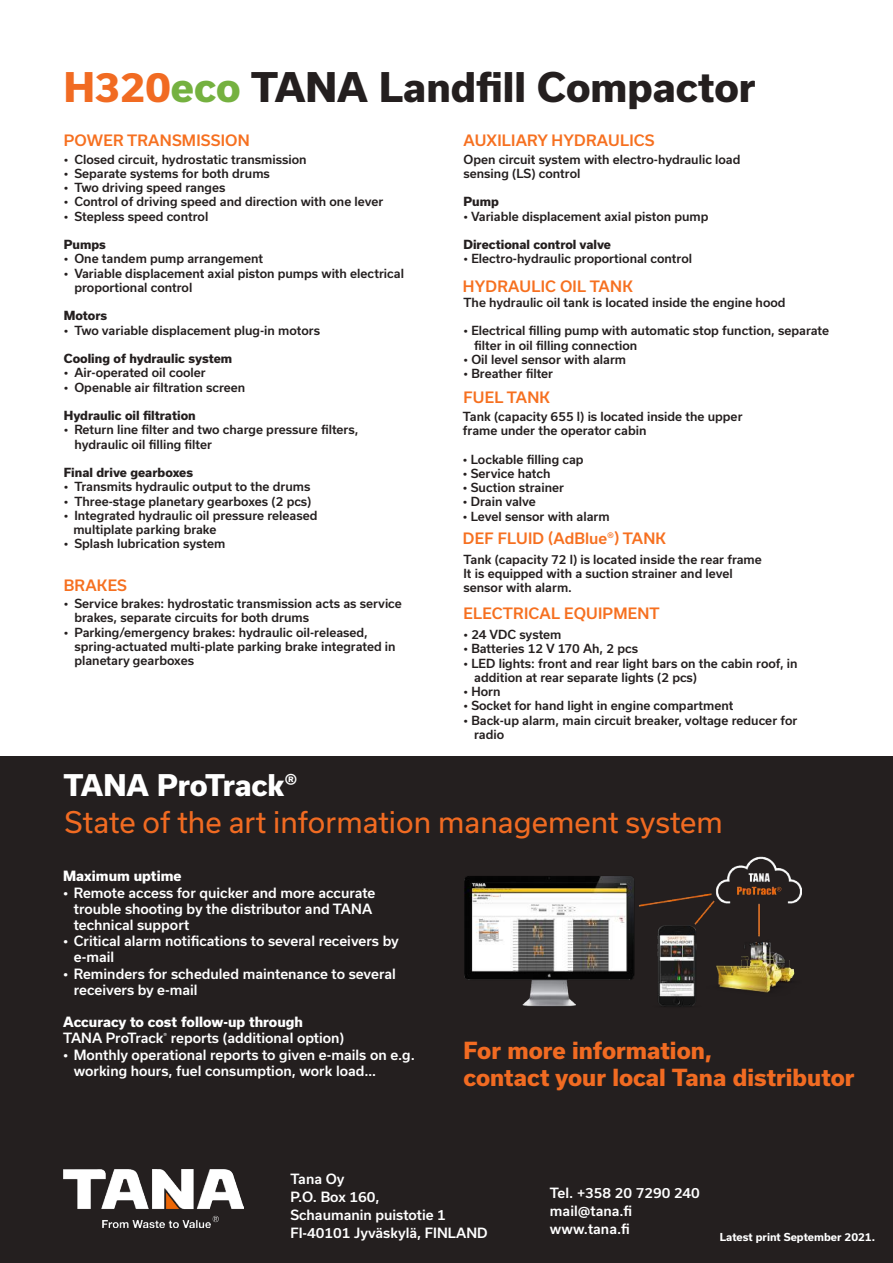
<style>
.page{position:relative;width:893px;height:1263px;background:#fff}
.page>*{position:absolute;margin:0;border:0;box-sizing:border-box;transform-origin:0 0}
.t1{font:800 39px "Usual";color:#241f1f}
.t2{font:28.5px "Usual";color:#f16b22}
.t3{font:800 28.5px "Usual";letter-spacing:-.01em;color:#fff}
.t4{font:800 22.5px/27px "Usual";color:#f16b22}
.t5{font:500 15px "Usual";letter-spacing:.015em;color:#f67020}
.t6{font:500 13.5px/16.2px "Usual";color:#fff}
.t7{font:800 13.5px "Usual";color:#fff}
.t8{font:500 12px/14.2px "Usual";color:#241f1f}
.t9{font:800 12px "Usual";color:#241f1f}
.t10{font:700 10.5px "Usual";color:#fff}
.s1{color:#f16b22}
.s2{color:#75b140}
.s3{font-weight:800}
</style>
<div class="page">
<div style="left:0;top:756px;width:893px;height:507px;background:#241f1f"></div>
<img style="left:465px;top:853px;width:336px;height:156px">
<img style="left:63px;top:1169px;width:180px;height:59px">
<h1 class="t1" style="left:64px;top:64px;width:693px"><span class="s1">H320</span><span class="s2">eco</span> TANA Landfill Compactor</h1>
<p class="t5" style="left:64px;top:131px;width:188px">POWER TRANSMISSION</p>
<p class="t5" style="left:463px;top:131px;width:193px">AUXILIARY HYDRAULICS</p>
<p class="t8" style="left:64px;top:152px;width:244px">• Closed circuit, hydrostatic transmission</p>
<p class="t8" style="left:64px;top:166px;width:208px">• Separate systems for both drums</p>
<p class="t8" style="left:64px;top:180px;width:163px">• Two driving speed ranges</p>
<p class="t8" style="left:64px;top:195px;width:321px">• Control of driving speed and direction with one lever</p>
<p class="t8" style="left:64px;top:209px;width:146px">• Stepless speed control</p>
<p class="t9" style="left:64px;top:238px;width:44px">Pumps</p>
<p class="t8" style="left:64px;top:252px;width:201px">• One tandem pump arrangement</p>
<p class="t8" style="left:74px;top:266px;width:331px;text-indent:-11px">• Variable displacement axial piston pumps with electrical proportional control</p>
<p class="t9" style="left:64px;top:309px;width:45px">Motors</p>
<p class="t8" style="left:64px;top:323px;width:258px">• Two variable displacement plug-in motors</p>
<p class="t9" style="left:64px;top:352px;width:170px">Cooling of hydraulic system</p>
<p class="t8" style="left:64px;top:366px;width:144px">• Air-operated oil cooler</p>
<p class="t8" style="left:64px;top:380px;width:183px">• Openable air filtration screen</p>
<p class="t9" style="left:64px;top:409px;width:133px">Hydraulic oil filtration</p>
<p class="t8" style="left:74px;top:423px;width:286px;text-indent:-11px">• Return line filter and two charge pressure filters, hydraulic oil filling filter</p>
<p class="t9" style="left:64px;top:466px;width:131px">Final drive gearboxes</p>
<p class="t8" style="left:64px;top:480px;width:248px">• Transmits hydraulic output to the drums</p>
<p class="t8" style="left:64px;top:494px;width:249px">• Three-stage planetary gearboxes (2 pcs)</p>
<p class="t8" style="left:73px;top:508px;width:246px;text-indent:-10px">• Integrated hydraulic oil pressure released multiplate parking brake</p>
<p class="t8" style="left:64px;top:537px;width:163px">• Splash lubrication system</p>
<p class="t5" style="left:64px;top:576px;width:65px">BRAKES</p>
<p class="t8" style="left:74px;top:596px;width:329px;text-indent:-11px">• Service brakes: hydrostatic transmission acts as service brakes, separate circuits for both drums</p>
<p class="t8" style="left:74px;top:625px;width:323px;text-indent:-11px">• Parking/emergency brakes: hydraulic oil-released, spring-actuated multi-plate parking brake integrated in planetary gearboxes</p>
<p class="t8" style="left:463px;top:152px;width:278px">Open circuit system with electro-hydraulic load sensing (LS) control</p>
<p class="t9" style="left:463px;top:195px;width:37px">Pump</p>
<p class="t8" style="left:463px;top:209px;width:247px">• Variable displacement axial piston pump</p>
<p class="t9" style="left:463px;top:238px;width:149px">Directional control valve</p>
<p class="t8" style="left:463px;top:252px;width:230px">• Electro-hydraulic proportional control</p>
<p class="t8" style="left:463px;top:295px;width:324px">The hydraulic oil tank is located inside the engine hood</p>
<p class="t8" style="left:474px;top:324px;width:357px;text-indent:-11px">• Electrical filling pump with automatic stop function, separate filter in oil filling connection</p>
<p class="t8" style="left:463px;top:352px;width:164px">• Oil level sensor with alarm</p>
<p class="t8" style="left:463px;top:366px;width:91px">• Breather filter</p>
<p class="t5" style="left:463px;top:277px;width:171px">HYDRAULIC OIL TANK</p>
<p class="t5" style="left:463px;top:389px;width:88px">FUEL TANK</p>
<p class="t8" style="left:463px;top:409px;width:281px">Tank (capacity 655 l) is located inside the upper frame under the operator cabin</p>
<p class="t8" style="left:463px;top:452px;width:122px">• Lockable filling cap</p>
<p class="t8" style="left:463px;top:466px;width:89px">• Service hatch</p>
<p class="t8" style="left:463px;top:480px;width:103px">• Suction strainer</p>
<p class="t8" style="left:463px;top:495px;width:74px">• Drain valve</p>
<p class="t8" style="left:463px;top:509px;width:148px">• Level sensor with alarm</p>
<p class="t8" style="left:463px;top:552px;width:300px">Tank (capacity 72 l) is located inside the rear frame<br>It is equipped with a suction strainer and level sensor with alarm.</p>
<p class="t8" style="left:463px;top:627px;width:100px">• 24 VDC system</p>
<p class="t8" style="left:463px;top:642px;width:176px">• Batteries 12 V 170 Ah, 2 pcs</p>
<p class="t8" style="left:474px;top:656px;width:325px;text-indent:-11px">• LED lights: front and rear light bars on the cabin roof, in addition at rear separate lights (2 pcs)</p>
<p class="t8" style="left:463px;top:684px;width:38px">• Horn</p>
<p class="t8" style="left:463px;top:699px;width:271px">• Socket for hand light in engine compartment</p>
<p class="t8" style="left:474px;top:713px;width:325px;text-indent:-11px">• Back-up alarm, main circuit breaker, voltage reducer for radio</p>
<p class="t5" style="left:463px;top:530px;width:205px">DEF FLUID (AdBlue®) TANK</p>
<p class="t5" style="left:463px;top:605px;width:198px">ELECTRICAL EQUIPMENT</p>
<h2 class="t3" style="left:63px;top:769px;width:236px">TANA ProTrack®</h2>
<h2 class="t2" style="left:65px;top:806px;width:660px">State of the art information management system</h2>
<p class="t7" style="left:63px;top:868px;width:120px">Maximum uptime</p>
<p class="t6" style="left:74px;top:884px;width:303px;text-indent:-11px">• Remote access for quicker and more accurate trouble shooting by the distributor and TANA technical support</p>
<p class="t6" style="left:74px;top:933px;width:327px;text-indent:-11px">• Critical alarm notifications to several receivers by e-mail</p>
<p class="t6" style="left:74px;top:965px;width:323px;text-indent:-11px">• Reminders for scheduled maintenance to several receivers by e-mail</p>
<p class="t6" style="left:63px;top:1014px;width:283px"><span class="s3">Accuracy to cost follow-up through<br></span>TANA ProTrack<sup>®</sup> reports (additional option)</p>
<p class="t6" style="left:74px;top:1046px;width:343px;text-indent:-11px">• Monthly operational reports to given e-mails on e.g. working hours, fuel consumption, work load…</p>
<h3 class="t4" style="left:463px;top:1037px;width:393px">For more information,<br>contact your local Tana distributor</h3>
<p class="t6" style="left:290px;top:1170px;width:199px;line-height:18px">Tana Oy<br>P.O. Box 160,<br>Schaumanin puistotie 1<br>FI-40101 Jyväskylä, FINLAND</p>
<p class="t6" style="left:550px;top:1183px;width:151px;line-height:18px">Tel. +358 20 7290 240 mail@tana.fi www.tana.fi</p>
<p class="t10" style="left:720px;top:1231px;width:157px">Latest print September 2021.</p>
</div>
